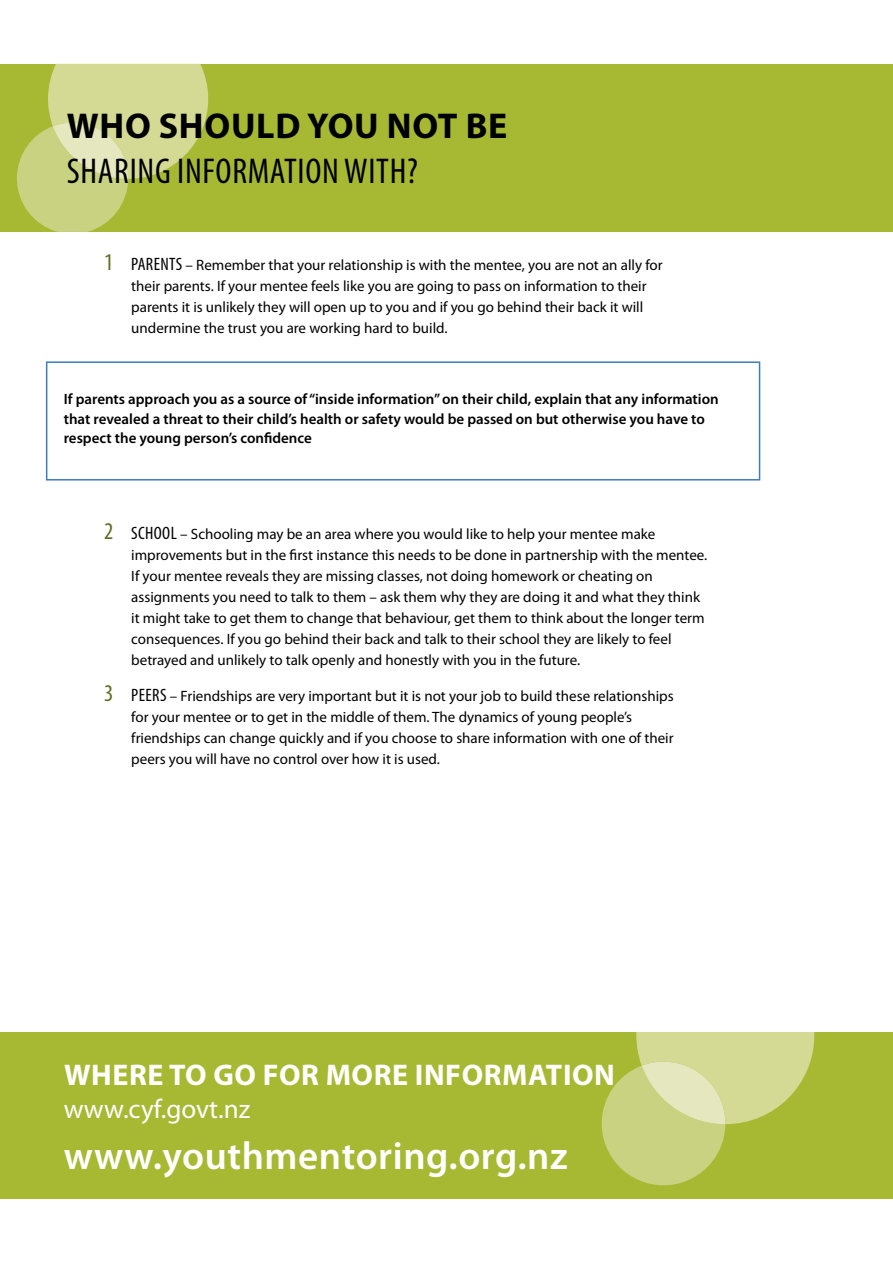
<style>
.page{position:relative;width:893px;height:1263px;background:#fff}
.page>*{position:absolute;margin:0;border:0;box-sizing:border-box;transform-origin:0 0}
.t1{font:600 39px "Myriad Pro";letter-spacing:.015em;color:#fff}
.t2{font:condensed 36px "Myriad Pro";letter-spacing:.02em;color:#000}
.t3{font:700 36px "Myriad Pro";letter-spacing:.02em;color:#000}
.t4{font:700 30px "Myriad Pro";letter-spacing:.02em;color:#fff}
.t5{font:27px "Myriad Pro";color:#fff}
.t6{font:15px/21px "Myriad Pro";color:#000}
.t7{font:600 15px/19.5px "Myriad Pro";color:#000}
.s1{font-stretch:condensed;font-size:24px;color:#626b25}
.s2{font-stretch:condensed;font-size:18px}
</style>
<div class="page">
<div style="left:0;top:64px;width:893px;height:168px;background:#a7b833"></div>
<div style="left:0;top:1032px;width:893px;height:167px;background:#a7b833"></div>
<svg style="left:602px;top:1032px;width:212px;height:153px"></svg>
<svg style="left:17px;top:63px;width:191px;height:169px"></svg>
<svg style="left:46px;top:361px;width:714px;height:119px"></svg>
<h2 class="t3" style="left:67px;top:106px;width:442px">WHO SHOULD YOU NOT BE</h2>
<h2 class="t2" style="left:67px;top:152px;width:353px">SHARING INFORMATION WITH?</h2>
<p class="t6" style="left:131px;top:255px;width:533px;text-indent:-27px"><span class="s1">1</span> <span class="s2">PARENTS</span> – Remember that your relationship is with the mentee, you are not an ally for their parents. If your mentee feels like you are going to pass on information to their parents it is unlikely they will open up to you and if you go behind their back it will undermine the trust you are working hard to build.</p>
<p class="t7" style="left:64px;top:390px;width:656px">If parents approach you as a source of “inside information” on their child, explain that any information that revealed a threat to their child’s health or safety would be passed on but otherwise you have to respect the young person’s confidence</p>
<p class="t6" style="left:131px;top:523px;width:578px;text-indent:-27px"><span class="s1">2</span> <span class="s2">SCHOOL</span> – Schooling may be an area where you would like to help your mentee make improvements but in the first instance this needs to be done in partnership with the mentee.<br>If your mentee reveals they are missing classes, not doing homework or cheating on assignments you need to talk to them – ask them why they are doing it and what they think it might take to get them to change that behaviour, get them to think about the longer term consequences. If you go behind their back and talk to their school they are likely to feel betrayed and unlikely to talk openly and honestly with you in the future.</p>
<p class="t6" style="left:131px;top:686px;width:544px;text-indent:-27px"><span class="s1">3</span> <span class="s2">PEERS</span> – Friendships are very important but it is not your job to build these relationships for your mentee or to get in the middle of them. The dynamics of young people’s friendships can change quickly and if you choose to share information with one of their peers you will have no control over how it is used.</p>
<h3 class="t4" style="left:64px;top:1058px;width:552px">WHERE TO GO FOR MORE INFORMATION</h3>
<h3 class="t5" style="left:64px;top:1094px;width:188px">www.cyf.govt.nz</h3>
<h1 class="t1" style="left:64px;top:1134px;width:505px">www.youthmentoring.org.nz</h1>
</div>
